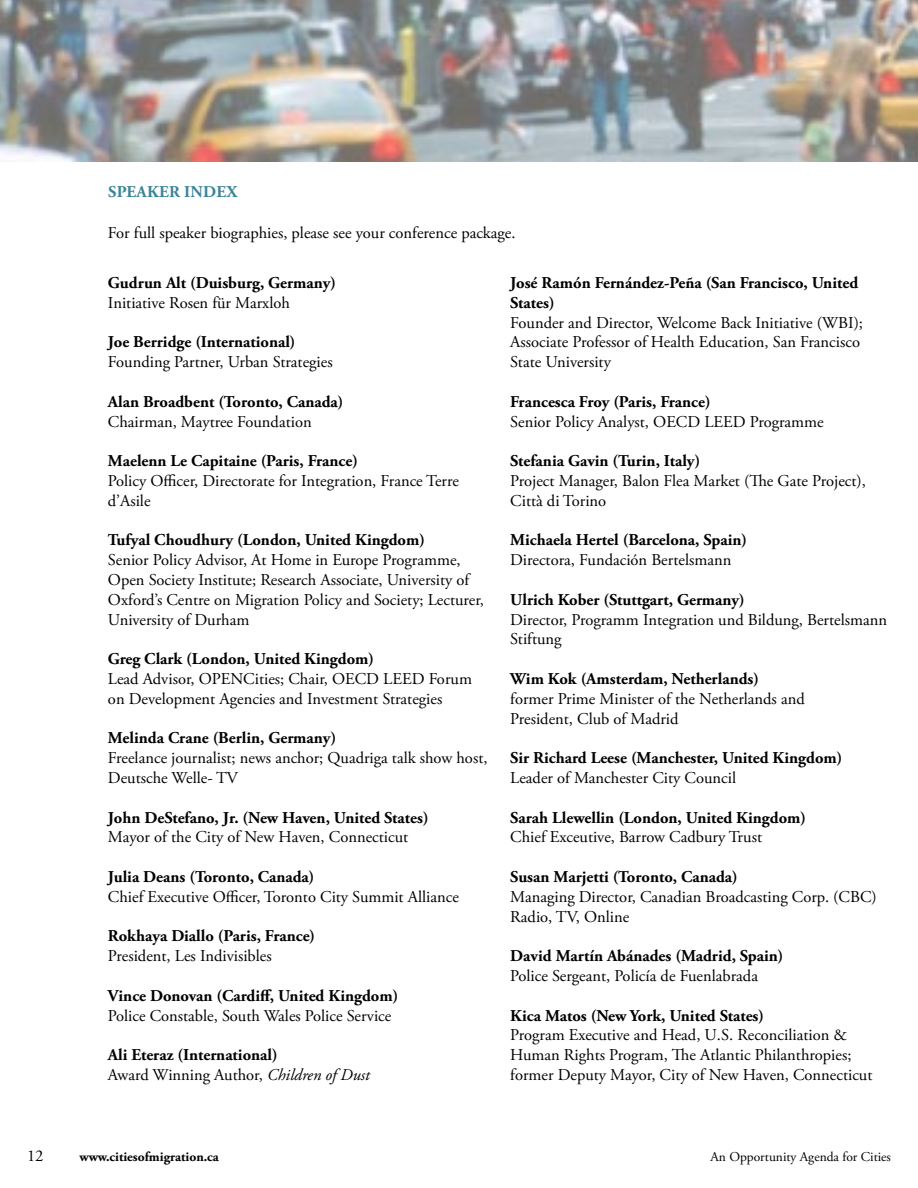
<style>
.page{position:relative;width:918px;height:1188px;background:#fff}
.page>*{position:absolute;margin:0;border:0;box-sizing:border-box;transform-origin:0 0}
.t1{font:16.5px/19.8px "Adobe Garamond Pro";color:#000}
.t2{font:700 16.5px/19.8px "Adobe Garamond Pro";color:#000}
.t3{font:700 16.5px "Adobe Garamond Pro";letter-spacing:.015em;color:#3a8497}
.t4{font:13.5px "Adobe Garamond Pro";color:#000}
.t5{font:700 13.5px "Adobe Garamond Pro";color:#000}
.s1{font-weight:400}
.s2{font-weight:400;font-style:italic}
</style>
<div class="page">
<img style="left:0;top:0;width:918px;height:162px">
<p class="t3" style="left:108px;top:182px;width:131px">speaker index</p>
<p class="t1" style="left:108px;top:224px;width:409px">For full speaker biographies, please see your conference package.</p>
<p class="t2" style="left:108px;top:273px;width:230px">Gudrun Alt (Duisburg, Germany)</p>
<p class="t1" style="left:108px;top:293px;width:184px">Initiative Rosen für Marxloh</p>
<p class="t2" style="left:108px;top:333px;width:189px">Joe Berridge (International)</p>
<p class="t1" style="left:108px;top:353px;width:226px">Founding Partner, Urban Strategies</p>
<p class="t2" style="left:108px;top:392px;width:237px">Alan Broadbent (Toronto, Canada)</p>
<p class="t1" style="left:108px;top:412px;width:205px">Chairman, Maytree Foundation</p>
<p class="t2" style="left:108px;top:451px;width:251px">Maelenn Le Capitaine (Paris, France)</p>
<p class="t1" style="left:108px;top:471px;width:352px">Policy Officer, Directorate for Integration, France Terre d’Asile</p>
<p class="t2" style="left:108px;top:531px;width:318px">Tufyal Choudhury (London, United Kingdom)</p>
<p class="t1" style="left:108px;top:551px;width:378px">Senior Policy Advisor, At Home in Europe Programme, Open Society Institute; Research Associate, University of Oxford’s Centre on Migration Policy and Society; Lecturer, University of Durham</p>
<p class="t2" style="left:108px;top:649px;width:268px">Greg Clark (London, United Kingdom)</p>
<p class="t1" style="left:108px;top:669px;width:366px">Lead Advisor, OPENCities; Chair, OECD LEED Forum on Development Agencies and Investment Strategies</p>
<p class="t2" style="left:108px;top:729px;width:230px">Melinda Crane (Berlin, Germany)</p>
<p class="t1" style="left:108px;top:749px;width:381px">Freelance journalist; news anchor; Quadriga talk show host,<br>Deutsche Welle- TV</p>
<p class="t2" style="left:108px;top:808px;width:322px">John DeStefano, Jr. (New Haven, United States)</p>
<p class="t1" style="left:108px;top:828px;width:302px">Mayor of the City of New Haven, Connecticut</p>
<p class="t2" style="left:108px;top:867px;width:208px">Julia Deans (Toronto, Canada)</p>
<p class="t1" style="left:108px;top:887px;width:352px">Chief Executive Officer, Toronto City Summit Alliance</p>
<p class="t2" style="left:108px;top:927px;width:209px">Rokhaya Diallo (Paris, France)</p>
<p class="t1" style="left:108px;top:947px;width:165px">President, Les Indivisibles</p>
<p class="t2" style="left:108px;top:986px;width:292px">Vince Donovan (Cardiff, United Kingdom)</p>
<p class="t1" style="left:108px;top:1006px;width:285px">Police Constable, South Wales Police Service</p>
<p class="t2" style="left:108px;top:1045px;width:263px">Ali Eteraz (International)<br><span class="s1">Award Winning Author,</span> <span class="s2">Children of Dust</span></p>
<p class="t2" style="left:510px;top:273px;width:350px">José Ramón Fernández-Peña (San Francisco, United<br>States)</p>
<p class="t1" style="left:510px;top:313px;width:354px">Founder and Director, Welcome Back Initiative (WBI);<br>Associate Professor of Health Education, San Francisco<br>State University</p>
<p class="t2" style="left:510px;top:392px;width:202px">Francesca Froy (Paris, France)</p>
<p class="t1" style="left:510px;top:412px;width:315px">Senior Policy Analyst, OECD LEED Programme</p>
<p class="t2" style="left:510px;top:451px;width:191px">Stefania Gavin (Turin, Italy)</p>
<p class="t1" style="left:510px;top:471px;width:357px">Project Manager, Balon Flea Market (The Gate Project),<br>Città di Torino</p>
<p class="t2" style="left:510px;top:531px;width:238px">Michaela Hertel (Barcelona, Spain)</p>
<p class="t1" style="left:510px;top:551px;width:223px">Directora, Fundación Bertelsmann</p>
<p class="t2" style="left:510px;top:590px;width:236px">Ulrich Kober (Stuttgart, Germany)</p>
<p class="t1" style="left:510px;top:610px;width:378px">Director, Programm Integration und Bildung, Bertelsmann<br>Stiftung</p>
<p class="t2" style="left:510px;top:669px;width:250px">Wim Kok (Amsterdam, Netherlands)</p>
<p class="t1" style="left:510px;top:689px;width:296px">former Prime Minister of the Netherlands and<br>President, Club of Madrid</p>
<p class="t2" style="left:510px;top:748px;width:334px">Sir Richard Leese (Manchester, United Kingdom)</p>
<p class="t1" style="left:510px;top:768px;width:227px">Leader of Manchester City Council</p>
<p class="t2" style="left:510px;top:808px;width:297px">Sarah Llewellin (London, United Kingdom)</p>
<p class="t1" style="left:510px;top:828px;width:253px">Chief Exceutive, Barrow Cadbury Trust</p>
<p class="t2" style="left:510px;top:867px;width:229px">Susan Marjetti (Toronto, Canada)</p>
<p class="t1" style="left:510px;top:887px;width:368px">Managing Director, Canadian Broadcasting Corp. (CBC)<br>Radio, TV, Online</p>
<p class="t2" style="left:510px;top:946px;width:275px">David Martín Abánades (Madrid, Spain)</p>
<p class="t1" style="left:510px;top:966px;width:249px">Police Sergeant, Policía de Fuenlabrada</p>
<p class="t2" style="left:510px;top:1006px;width:255px">Kica Matos (New York, United States)</p>
<p class="t1" style="left:510px;top:1026px;width:364px">Program Executive and Head, U.S. Reconciliation &amp;<br>Human Rights Program, The Atlantic Philanthropies; former Deputy Mayor, City of New Haven, Connecticut</p>
<p class="t1" style="left:27px;top:1146px;width:18px">12</p>
<p class="t5" style="left:80px;top:1149px;width:141px">www.citiesofmigration.ca</p>
<p class="t4" style="left:711px;top:1149px;width:182px">An Opportunity Agenda for Cities</p>
</div>
